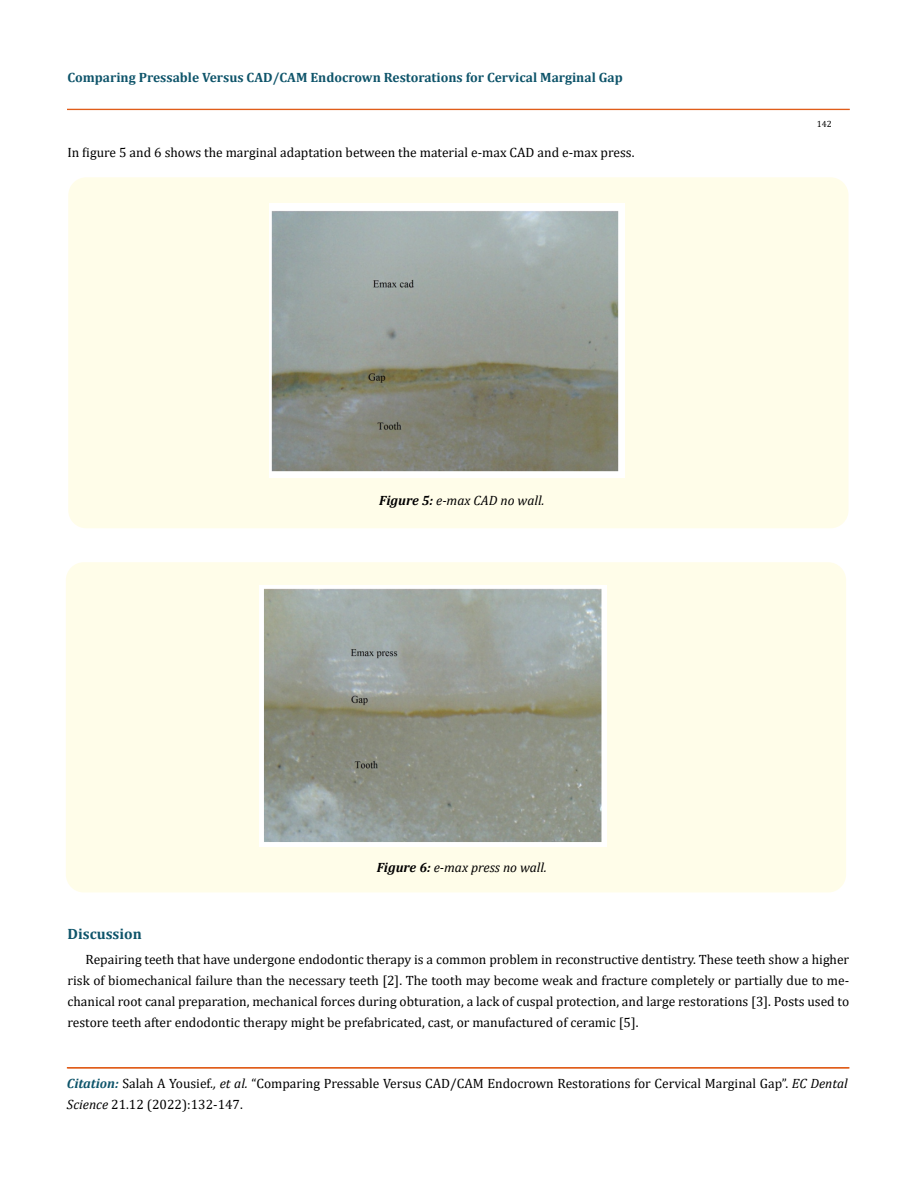
<style>
.page{position:relative;width:917px;height:1188px;background:#fff}
.page>*{position:absolute;margin:0;border:0;box-sizing:border-box;transform-origin:0 0}
.t1{font:700 15px "Cambria";color:#0e546a}
.t2{font:13.5px/21px "Cambria";color:#000}
.t3{font:700 13.5px "Cambria";color:#0e546a}
.t4{font:italic 13.5px "Cambria";color:#000}
.t5{font:9px "Cambria";color:#000}
.s1{font-weight:700}
.s2{font-weight:700;font-style:italic;color:#0e546a}
.s3{font-style:italic}
</style>
<div class="page">
<div style="left:67px;top:109px;width:782px;height:1px;border:1px solid #e05d1a"></div>
<div style="left:68px;top:177px;width:780px;height:351px;background:#fffde9;border-radius:18px"></div>
<img style="left:269px;top:204px;width:355px;height:274px">
<div style="left:66px;top:562px;width:780px;height:330px;background:#fffde9;border-radius:18px"></div>
<img style="left:260px;top:585px;width:346px;height:261px">
<p class="t3" style="left:68px;top:68px;width:557px">Comparing Pressable Versus CAD/CAM Endocrown Restorations for Cervical Marginal Gap</p>
<p class="t2" style="left:67px;top:142px;width:568px">In figure 5 and 6 shows the marginal adaptation between the material e-max CAD and e-max press.</p>
<p class="t4" style="left:379px;top:491px;width:167px"><span class="s1">Figure 5:</span> e-max CAD no wall.</p>
<p class="t4" style="left:377px;top:857px;width:171px"><span class="s1">Figure 6:</span> e-max press no wall.</p>
<p class="t5" style="left:816px;top:118px;width:16px">142</p>
<p class="t1" style="left:68px;top:923px;width:76px">Discussion</p>
<p class="t2" style="left:68px;top:949px;width:783px;text-align:justify;text-indent:18px">Repairing teeth that have undergone endodontic therapy is a common problem in reconstructive dentistry. These teeth show a higher risk of biomechanical failure than the necessary teeth [2]. The tooth may become weak and fracture completely or partially due to me&shy;chanical root canal preparation, mechanical forces during obturation, a lack of cuspal protection, and large restorations [3]. Posts used to restore teeth after endodontic therapy might be prefabricated, cast, or manufactured of ceramic [5].</p>
<p class="t2" style="left:67px;top:1073px;width:782px"><span class="s2">Citation:</span> Salah A Yousief<span class="s3">., et al.</span> “Comparing Pressable Versus CAD/CAM Endocrown Restorations for Cervical Marginal Gap”. <span class="s3">EC Dental<br>Science</span> 21.12 (2022):132-147.</p>
</div>
